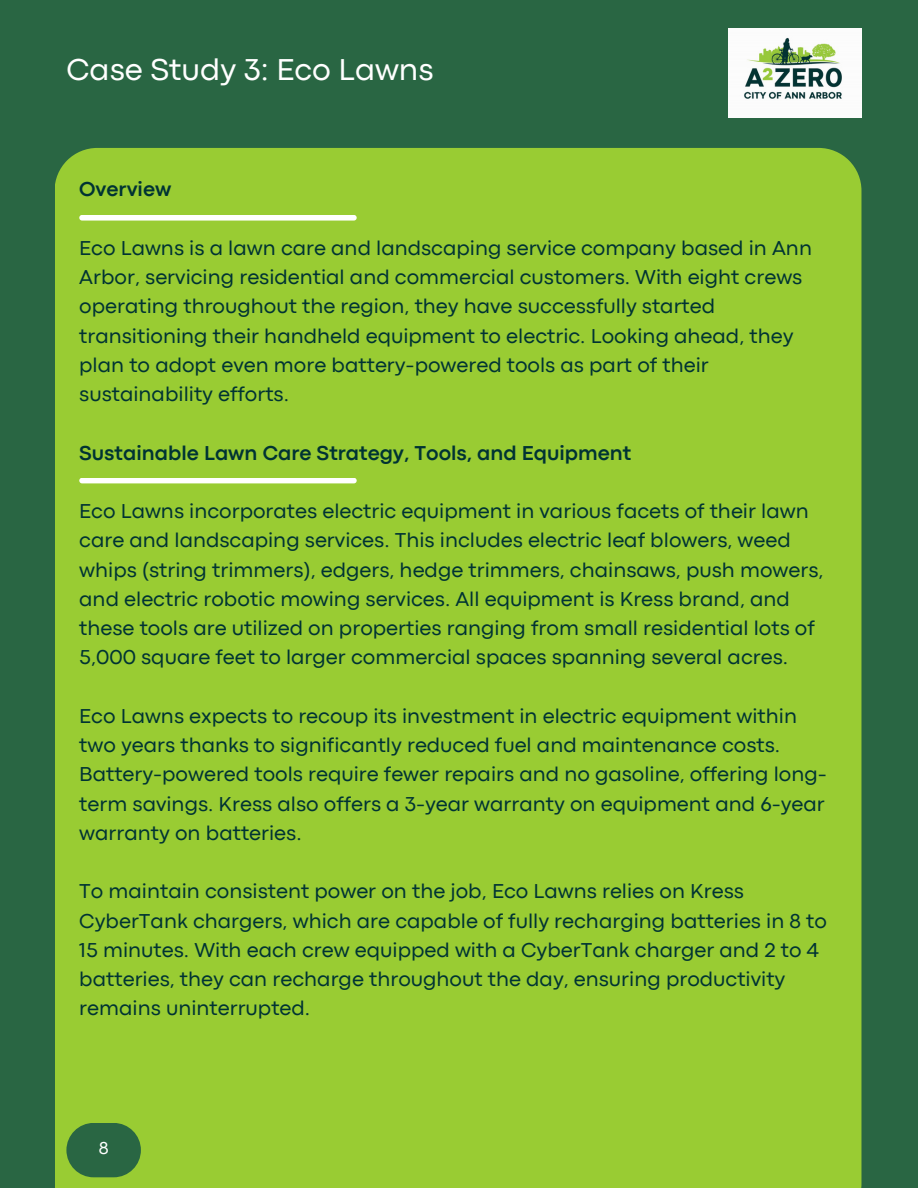
<style>
.page{position:relative;width:918px;height:1188px;background:#296643}
.page>*{position:absolute;margin:0;border:0;box-sizing:border-box;transform-origin:0 0}
.t1{font:31.5px "Codec Pro";color:#fff}
.t2{font:21px/29.2px "Codec Pro";color:#033}
.t3{font:700 21px "Codec Pro";color:#033}
.t4{font:18px "Codec Pro";color:#fff}
</style>
<div class="page">
<div style="left:55px;top:148px;width:806px;height:1040px;background:#9c3"></div>
<img style="left:729px;top:29px;width:133px;height:89px">
<div style="left:66px;top:1123px;width:75px;height:54px;background:#296643;border-radius:27px"></div>
<svg style="left:79px;top:215px;width:278px;height:6px;background:#f6faee"></svg>
<svg style="left:79px;top:478px;width:278px;height:5px"></svg>
<h1 class="t1" style="left:66px;top:59px;width:369px">Case Study 3: Eco Lawns</h1>
<p class="t3" style="left:79px;top:182px;width:94px">Overview</p>
<p class="t2" style="left:79px;top:235px;width:734px">Eco Lawns is a lawn care and landscaping service company based in Ann Arbor, servicing residential and commercial customers. With eight crews operating throughout the region, they have successfully started transitioning their handheld equipment to electric. Looking ahead, they plan to adopt even more battery-powered tools as part of their sustainability efforts.</p>
<p class="t3" style="left:79px;top:445px;width:554px">Sustainable Lawn Care Strategy, Tools, and Equipment</p>
<p class="t2" style="left:79px;top:498px;width:746px">Eco Lawns incorporates electric equipment in various facets of their lawn care and landscaping services. This includes electric leaf blowers, weed whips (string trimmers), edgers, hedge trimmers, chainsaws, push mowers, and electric robotic mowing services. All equipment is Kress brand, and these tools are utilized on properties ranging from small residential lots of 5,000 square feet to larger commercial spaces spanning several acres.</p>
<p class="t2" style="left:79px;top:703px;width:749px">Eco Lawns expects to recoup its investment in electric equipment within two years thanks to significantly reduced fuel and maintenance costs.<br>Battery-powered tools require fewer repairs and no gasoline, offering long&shy;term savings. Kress also offers a 3-year warranty on equipment and 6-year warranty on batteries.</p>
<p class="t2" style="left:79px;top:878px;width:749px">To maintain consistent power on the job, Eco Lawns relies on Kress CyberTank chargers, which are capable of fully recharging batteries in 8 to 15 minutes. With each crew equipped with a CyberTank charger and 2 to 4 batteries, they can recharge throughout the day, ensuring productivity remains uninterrupted.</p>
<h2 class="t4" style="left:99px;top:1142px;width:11px">8</h2>
</div>
